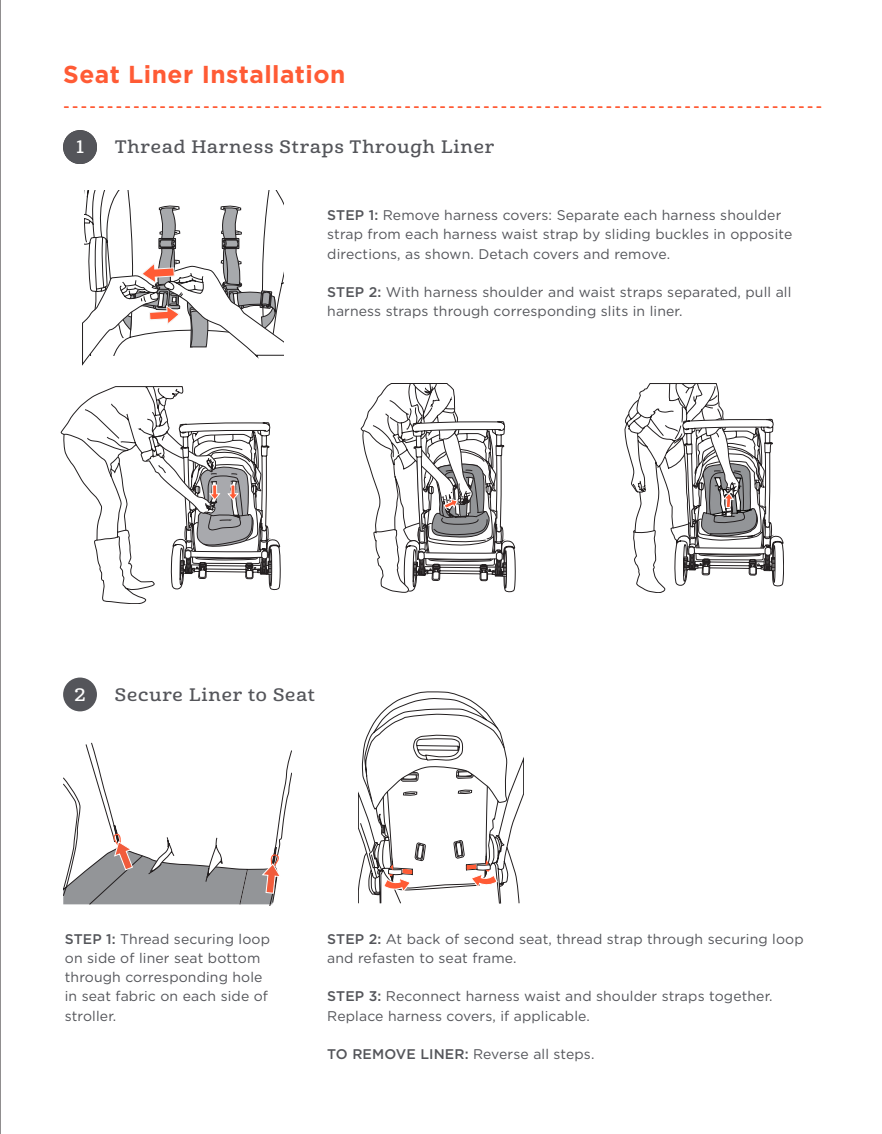
<style>
.page{position:relative;width:882px;height:1134px;background:#fff}
.page>*{position:absolute;margin:0;border:0;box-sizing:border-box;transform-origin:0 0}
.t1{font:700 24.5px "Gotham";letter-spacing:.02em;color:#ff5b35}
.Body_1{font:17.5px "Cabrito Ext Dem";letter-spacing:.05em;color:#54555a}
.Body_1-2{font:17.5px "Cabrito Ext Dem";color:#fff}
.t2{font:14px/19.2px "Gotham";letter-spacing:.01em;color:#54555a}
.s1{font-weight:500}
</style>
<div class="page">
<div style="left:63px;top:130px;width:34px;height:34px;background:#54555a;border-radius:50%"></div>
<hr style="left:0;top:0;width:1px;height:1134px;background:#231f20">
<svg style="left:65px;top:106px;width:756px;height:2px"></svg>
<div style="left:63px;top:678px;width:34px;height:33px;background:#54555a;border-radius:50%"></div>
<svg style="left:82px;top:190px;width:202px;height:175px"></svg>
<svg style="left:61px;top:386px;width:219px;height:218px"></svg>
<svg style="left:361px;top:383px;width:154px;height:210px"></svg>
<svg style="left:63px;top:743px;width:229px;height:163px"></svg>
<svg style="left:625px;top:383px;width:159px;height:210px"></svg>
<svg style="left:358px;top:692px;width:166px;height:211px"></svg>
<p class="t1" style="left:63px;top:58px;width:284px">Seat Liner Installation</p>
<p class="Body_1-2" style="left:76px;top:136px;width:9px">1</p>
<p class="Body_1" style="left:115px;top:136px;width:381px">Thread Harness Straps Through Liner</p>
<p class="t2" style="left:327px;top:205px;width:467px"><span class="s1">STEP 1:</span> Remove harness covers: Separate each harness shoulder strap from each harness waist strap by sliding buckles in opposite directions, as shown. Detach covers and remove.</p>
<p class="t2" style="left:327px;top:282px;width:466px"><span class="s1">STEP 2:</span> With harness shoulder and waist straps separated, pull all harness straps through corresponding slits in liner.</p>
<p class="Body_1-2" style="left:74px;top:684px;width:13px">2</p>
<p class="Body_1" style="left:115px;top:684px;width:202px">Secure Liner to Seat</p>
<p class="t2" style="left:65px;top:929px;width:207px"><span class="s1">STEP 1:</span> Thread securing loop on side of liner seat bottom through corresponding hole in seat fabric on each side of stroller.</p>
<p class="t2" style="left:327px;top:929px;width:478px"><span class="s1">STEP 2:</span> At back of second seat, thread strap through securing loop and refasten to seat frame.</p>
<p class="t2" style="left:327px;top:987px;width:447px"><span class="s1">STEP 3:</span> Reconnect harness waist and shoulder straps together.</p>
<p class="t2" style="left:327px;top:1006px;width:264px">Replace harness covers, if applicable.</p>
<p class="t2" style="left:327px;top:1044px;width:269px"><span class="s1">TO REMOVE LINER:</span> Reverse all steps.</p>
</div>
